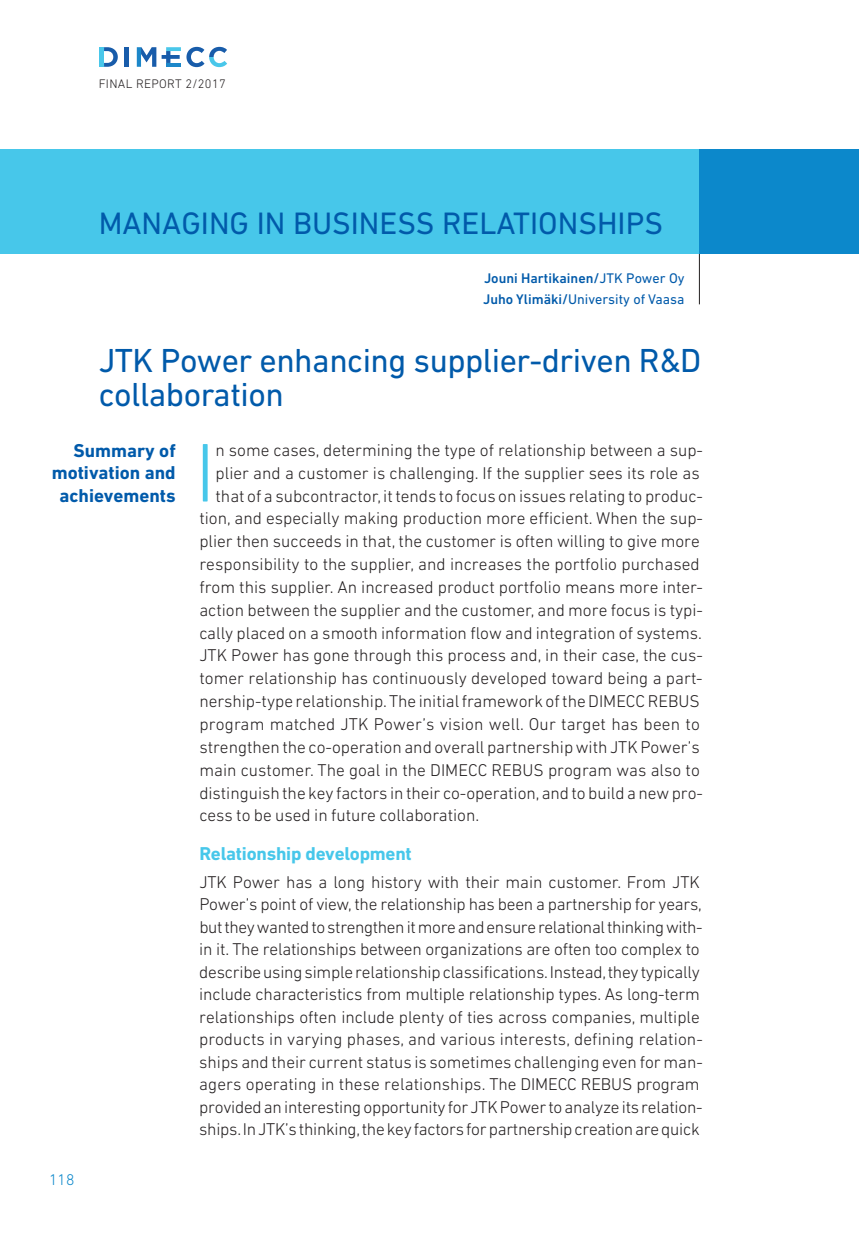
<style>
.page{position:relative;width:859px;height:1241px;background:#fff}
.page>*{position:absolute;margin:0;border:0;box-sizing:border-box;transform-origin:0 0}
.t1{font:300 84.52px "DIN Next LT Pro";color:#47c7ea}
.t2{font:33.95px/34.3px "DIN Next LT Pro";letter-spacing:-.015em;color:#015aaa}
.t3{font:31.5px "DIN Next LT Pro";color:#015aaa}
.t4{font:700 18.9px/22.9px "DIN Next LT Pro";color:#015aaa;text-align:right}
.t5{font:700 18.9px "DIN Next LT Pro";letter-spacing:-.01em;color:#47c7ea}
.t6{font:300 17.32px/22.6px "DIN Next LT Pro";color:#231f20}
.t7{font:300 15.75px "DIN Next LT Pro";color:#0c88cb}
.t8{font:500 14.17px/20.5px "DIN Next LT Pro";color:#015aaa}
.t9{font:300 12.6px "DIN Next LT Pro";letter-spacing:.025em;color:#231f20}
.s1{font-weight:400}
</style>
<div class="page">
<hr style="left:698px;top:253px;width:1px;height:51px;background:#231f20">
<div style="left:0;top:149px;width:711px;height:104px;background:#47c7ea"></div>
<div style="left:698px;top:149px;width:160px;height:104px;background:#0c88cb"></div>
<div style="left:124px;top:47px;width:5px;height:20px;background:#185caa"></div>
<svg style="left:104px;top:47px;width:14px;height:20px"></svg>
<hr style="left:100px;top:47px;width:4px;height:20px;background:#49c7ea">
<svg style="left:137px;top:47px;width:90px;height:20px"></svg>
<p class="t9" style="left:99px;top:77px;width:128px">FINAL REPORT 2/2017</p>
<h3 class="t3" style="left:99px;top:205px;width:565px">MANAGING IN BUSINESS RElATIONSHIPS</h3>
<p class="t8" style="left:483px;top:268px;width:203px">Jouni Hartikainen/<span class="s1">JTK Power Oy<br></span>Juho Ylimäki/<span class="s1">University of Vaasa</span></p>
<h2 class="t2" style="left:99px;top:343px;width:604px">JTK Power enhancing supplier-driven R&amp;D collaboration</h2>
<p class="t4" style="left:52px;top:438px;width:125px">Summary of motivation and achievements</p>
<h1 class="t1" style="left:195px;top:424px;width:22px">I</h1>
<p class="t6" style="left:215px;top:438px;width:489px">n some cases, determining the type of relationship between a sup-</p>
<p class="t6" style="left:215px;top:461px;width:485px">plier and a customer is challenging. If the supplier sees its role as</p>
<p class="t6" style="left:215px;top:484px;width:489px">that of a subcontractor, ittends to focus on issues relating to produc-</p>
<p class="t6" style="left:199px;top:507px;width:505px">tion, and especially making production more efficient. When the sup-</p>
<p class="t6" style="left:199px;top:529px;width:502px">plier then succeeds in that, the customer is often willing to give more</p>
<p class="t6" style="left:199px;top:552px;width:502px">responsibility to the supplier, and increases the portfolio purchased</p>
<p class="t6" style="left:199px;top:575px;width:505px">from this supplier. An increased product portfolio means more inter-</p>
<p class="t6" style="left:199px;top:598px;width:505px">action between the supplier and the customer, and more focus is typi-</p>
<p class="t6" style="left:199px;top:621px;width:504px">cally placed on a smooth information flow and integration of systems.</p>
<p class="t6" style="left:199px;top:644px;width:505px">JTK Power has gone through this process and, in their case, the cus-</p>
<p class="t6" style="left:199px;top:667px;width:504px">tomer relationship has continuously developed toward being a part-</p>
<p class="t6" style="left:199px;top:689px;width:502px">nership-type relationship.The initialframework oftheDIMECCREBUS</p>
<p class="t6" style="left:199px;top:712px;width:502px">program matched JTK Power’s vision well. Our target has been to</p>
<p class="t6" style="left:199px;top:735px;width:502px">strengthen the co-operation and overall partnership with JTKPower’s</p>
<p class="t6" style="left:199px;top:758px;width:502px">main customer. The goal in the DIMECC REBUS program was also to</p>
<p class="t6" style="left:199px;top:781px;width:505px">distinguish the key factors in their co-operation,and to build a newpro-</p>
<p class="t6" style="left:199px;top:804px;width:281px">cess to be used in future collaboration.</p>
<p class="t5" style="left:199px;top:842px;width:214px">Relationship development</p>
<p class="t6" style="left:199px;top:870px;width:505px">JTK Power has a long history with their main customer. From JTK Power’s point of view, the relationship has been a partnership for years, buttheywantedtostrengthenitmoreandensurerelationalthinkingwith&shy;in it. The relationships between organizations are often too complex to describeusingsimplerelationshipclassifications.Instead,they typically include characteristics from multiple relationship types. As long-term relationships often include plenty of ties across companies, multiple products in varying phases, and various interests, defining relation&shy;ships and their current status is sometimes challenging even for man&shy;agers operating in these relationships. The DIMECC REBUS program providedaninterestingopportunity for JTKPowertoanalyzeits relation&shy;ships.InJTK’s thinking,thekey factors forpartnershipcreationarequick</p>
<p class="t7" style="left:49px;top:1169px;width:27px">118</p>
</div>
